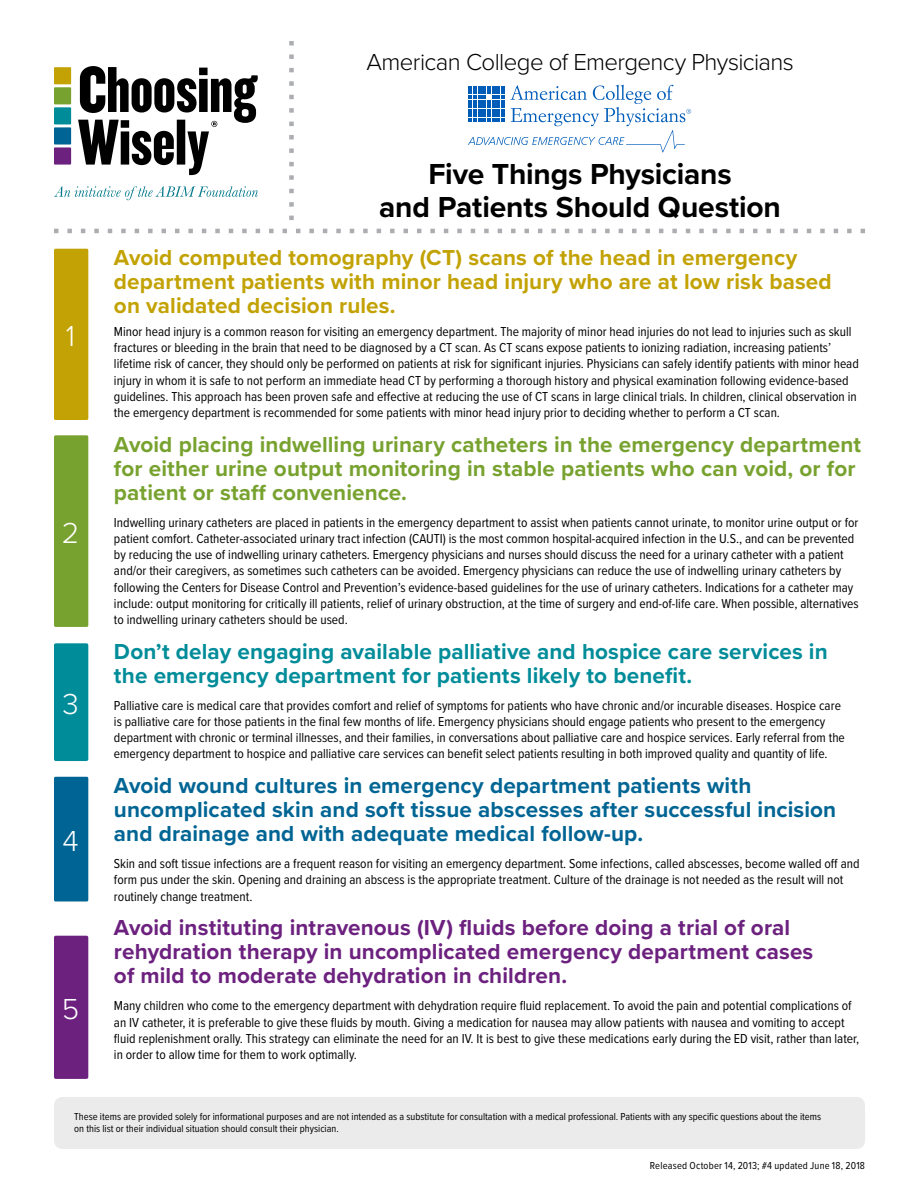
<style>
.page{position:relative;width:918px;height:1188px;background:#fff}
.page>*{position:absolute;margin:0;border:0;box-sizing:border-box;transform-origin:0 0}
.t1{font:700 30px/33px "Proxima Nova";letter-spacing:-.005em;color:#000;text-align:center}
.t2{font:300 30px "Proxima Nova";color:#fff}
.t3{font:300 24px "Proxima Nova";letter-spacing:-.025em;color:#000}
.t4{font:700 22.5px/24px "Proxima Nova";letter-spacing:.005em;color:#006594}
.t5{font:700 22.5px/24px "Proxima Nova";letter-spacing:.005em;color:#6c217f}
.t6{font:700 22.5px/24px "Proxima Nova";letter-spacing:.005em;color:#78a22f}
.t7{font:700 22.5px/24px "Proxima Nova";letter-spacing:.005em;color:#c2a204}
.t8{font:700 22.5px/24px "Proxima Nova";letter-spacing:.005em;color:#008c99}
.t9{font:13.5px/16.2px "Proxima Nova Cond";color:#000}
.t10{font:10.5px/12px "Proxima Nova Cond";color:#000}
.t11{font:10.5px "Proxima Nova Cond";letter-spacing:.02em;color:#000}
</style>
<div class="page">
<svg style="left:54px;top:229px;width:811px;height:4px"></svg>
<svg style="left:289px;top:41px;width:5px;height:179px"></svg>
<div style="left:54px;top:67px;width:17px;height:17px;background:#c2a204"></div>
<div style="left:54px;top:87px;width:17px;height:17px;background:#78a22f"></div>
<div style="left:54px;top:107px;width:17px;height:17px;background:#008c99"></div>
<div style="left:54px;top:127px;width:17px;height:18px;background:#006594"></div>
<div style="left:54px;top:147px;width:17px;height:18px;background:#6c217f"></div>
<svg style="left:78px;top:66px;width:180px;height:109px"></svg>
<svg style="left:54px;top:186px;width:204px;height:14px"></svg>
<div style="left:54px;top:643px;width:34px;height:118px;background:#008c99;border-radius:2px"></div>
<div style="left:54px;top:249px;width:34px;height:171px;background:#c2a204;border-radius:2px"></div>
<div style="left:54px;top:435px;width:34px;height:192px;background:#78a22f;border-radius:2px"></div>
<div style="left:54px;top:1097px;width:811px;height:52px;background:#ebebec;border-radius:9px"></div>
<svg style="left:468px;top:85px;width:223px;height:68px"></svg>
<div style="left:54px;top:936px;width:34px;height:143px;background:#6c217f;border-radius:2px"></div>
<div style="left:54px;top:777px;width:34px;height:125px;background:#006594;border-radius:2px"></div>
<h2 class="t3" style="left:366px;top:45px;width:429px">American College of Emergency Physicians</h2>
<h1 class="t2" style="left:66px;top:314px;width:11px">1</h1>
<h1 class="t2" style="left:62px;top:511px;width:19px">2</h1>
<h1 class="t2" style="left:62px;top:682px;width:18px">3</h1>
<h1 class="t2" style="left:62px;top:819px;width:18px">4</h1>
<h1 class="t2" style="left:62px;top:987px;width:19px">5</h1>
<h1 class="t1" style="left:379px;top:157px;width:403px">Five Things Physicians<br>and Patients Should Question</h1>
<h3 class="t7" style="left:114px;top:245px;width:719px">Avoid computed tomography (CT) scans of the head in emergency department patients with minor head injury who are at low risk based on validated decision rules.</h3>
<p class="t9" style="left:114px;top:323px;width:746px">Minor head injury is a common reason for visiting an emergency department. The majority of minor head injuries do not lead to injuries such as skull fractures or bleeding in the brain that need to be diagnosed by a CT scan. As CT scans expose patients to ionizing radiation, increasing patients’ lifetime risk of cancer, they should only be performed on patients at risk for significant injuries. Physicians can safely identify patients with minor head injury in whom it is safe to not perform an immediate head CT by performing a thorough history and physical examination following evidence-based guidelines. This approach has been proven safe and effective at reducing the use of CT scans in large clinical trials. In children, clinical observation in the emergency department is recommended for some patients with minor head injury prior to deciding whether to perform a CT scan.</p>
<h3 class="t6" style="left:114px;top:432px;width:749px">Avoid placing indwelling urinary catheters in the emergency department for either urine output monitoring in stable patients who can void, or for patient or staff convenience.</h3>
<p class="t9" style="left:114px;top:514px;width:746px">Indwelling urinary catheters are placed in patients in the emergency department to assist when patients cannot urinate, to monitor urine output or for patient comfort. Catheter-associated urinary tract infection (CAUTI) is the most common hospital-acquired infection in the U.S., and can be prevented by reducing the use of indwelling urinary catheters. Emergency physicians and nurses should discuss the need for a urinary catheter with a patient and/or their caregivers, as sometimes such catheters can be avoided. Emergency physicians can reduce the use of indwelling urinary catheters by following the Centers for Disease Control and Prevention’s evidence-based guidelines for the use of urinary catheters. Indications for a catheter may include: output monitoring for critically ill patients, relief of urinary obstruction, at the time of surgery and end-of-life care. When possible, alternatives to indwelling urinary catheters should be used.</p>
<h3 class="t8" style="left:114px;top:639px;width:715px">Don’t delay engaging available palliative and hospice care services in the emergency department for patients likely to benefit.</h3>
<p class="t9" style="left:114px;top:697px;width:732px">Palliative care is medical care that provides comfort and relief of symptoms for patients who have chronic and/or incurable diseases. Hospice care is palliative care for those patients in the final few months of life. Emergency physicians should engage patients who present to the emergency department with chronic or terminal illnesses, and their families, in conversations about palliative care and hospice services. Early referral from the emergency department to hospice and palliative care services can benefit select patients resulting in both improved quality and quantity of life.</p>
<h3 class="t4" style="left:114px;top:773px;width:724px">Avoid wound cultures in emergency department patients with uncomplicated skin and soft tissue abscesses after successful incision and drainage and with adequate medical follow-up.</h3>
<p class="t9" style="left:114px;top:855px;width:747px">Skin and soft tissue infections are a frequent reason for visiting an emergency department. Some infections, called abscesses, become walled off and form pus under the skin. Opening and draining an abscess is the appropriate treatment. Culture of the drainage is not needed as the result will not routinely change treatment.</p>
<h3 class="t5" style="left:114px;top:915px;width:701px">Avoid instituting intravenous (IV) fluids before doing a trial of oral rehydration therapy in uncomplicated emergency department cases of mild to moderate dehydration in children.</h3>
<p class="t9" style="left:114px;top:997px;width:747px">Many children who come to the emergency department with dehydration require fluid replacement. To avoid the pain and potential complications of an IV catheter, it is preferable to give these fluids by mouth. Giving a medication for nausea may allow patients with nausea and vomiting to accept fluid replenishment orally. This strategy can eliminate the need for an IV. It is best to give these medications early during the ED visit, rather than later, in order to allow time for them to work optimally.</p>
<p class="t10" style="left:74px;top:1110px;width:748px">These items are provided solely for informational purposes and are not intended as a substitute for consultation with a medical professional. Patients with any specific questions about the items on this list or their individual situation should consult their physician.</p>
<p class="t11" style="left:650px;top:1158px;width:217px">Released October 14, 2013; #4 updated June 18, 2018</p>
</div>
